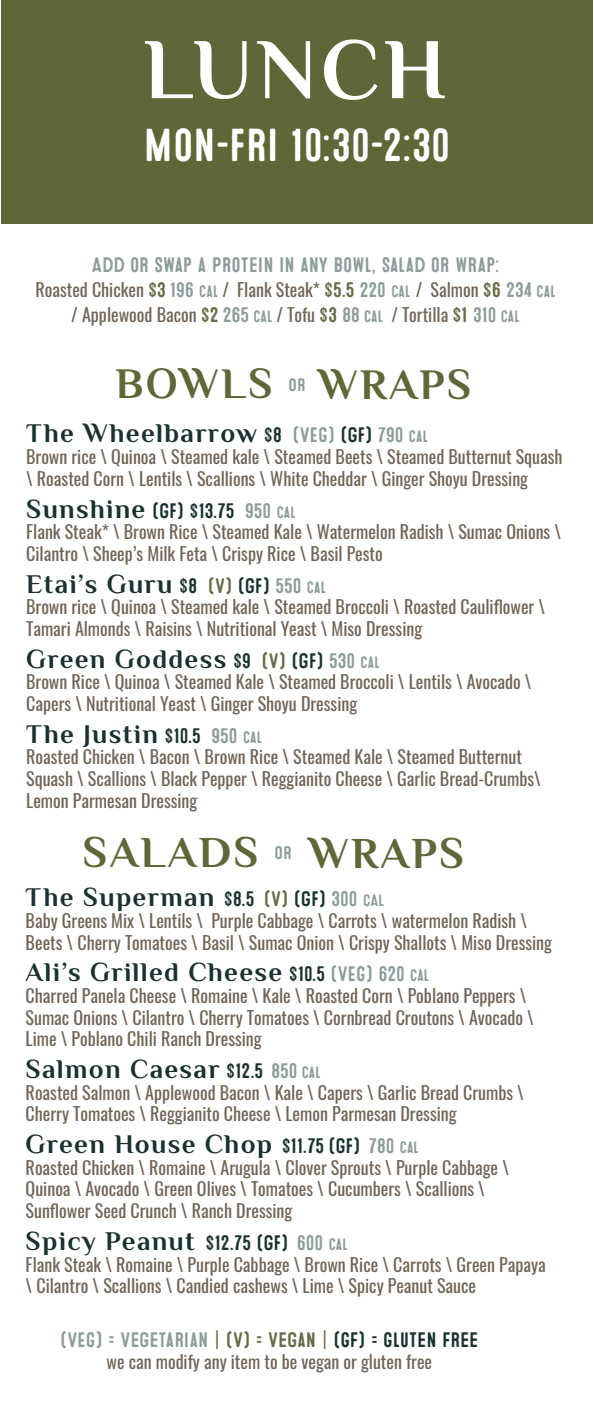
<style>
.page{position:relative;width:594px;height:1405px;background:#fff}
.page>*{position:absolute;margin:0;border:0;box-sizing:border-box;transform-origin:0 0}
.t1{font:700 86.4px "El Messiri";letter-spacing:.05em;color:#fff}
.t2{font:46.2px "Microbrew One";color:#fff}
.t3{font:700 44.25px "El Messiri";letter-spacing:.05em;color:#5f6738}
.t4{font:700 43.5px "El Messiri";letter-spacing:.05em;color:#5f6738}
.t5{font:700 27px "El Messiri";letter-spacing:.05em;color:#1a322f}
.t6{font:21px "Microbrew One";color:#8c9d9b}
.t7{font:21px "Microbrew One";color:#1a322f}
.t8{font:18.3px "Microbrew One";color:#8c9d9b}
.t9{font:18px/21.6px "Oswald";color:#726455}
.t10{font:18px "Microbrew One";color:#8c9d9b}
.s1{font-family:"Microbrew One";font-size:21px;color:#676b47}
.s2{font-family:"Microbrew One";font-size:21px;color:#8c9d9b}
.s3{font-family:"Microbrew One";font-size:16.5px;color:#8c9d9b}
.s4{font-family:"Microbrew One";font-weight:400;font-size:21px}
.s5{font-family:"Microbrew One";font-weight:400;font-size:21px;color:#8c9d9b}
.s6{font-family:"Microbrew One";font-weight:400;font-size:16.5px;color:#8c9d9b}
.s7{font-family:"El Messiri";font-weight:700;font-size:27px}
.s8{color:#8c9d9b}
.s9{font-size:16.5px;color:#8c9d9b}
.s10{font-family:"Microbrew One";font-weight:400;font-size:21px;color:#676b47}
.s11{color:#676b47}
.s12{color:#1a322f}
</style>
<div class="page">
<div style="left:1px;top:0;width:592px;height:224px;background:#5f6738"></div>
<h1 class="t1" style="left:144px;top:18px;width:304px">LUNCH</h1>
<h2 class="t2" style="left:144px;top:119px;width:308px">MON-FRI 10:30-2:30</h2>
<p class="t6" style="left:91px;top:253px;width:410px">ADD OR SWAP A PROTEIN IN ANY BOWL, SALAD OR WRAP:</p>
<p class="t9" style="left:35px;top:275px;width:522px;line-height:25.2px;text-align:center">Roasted Chicken <span class="s1">$3</span> <span class="s2">196</span> <span class="s3">CAL</span> / Flank Steak* <span class="s1">$5.5</span> <span class="s2">220</span> <span class="s3">CAL</span> / Salmon <span class="s1">$6</span> <span class="s2">234</span> <span class="s3">CAL </span>/ Applewood Bacon <span class="s1">$2</span> <span class="s2">265</span> <span class="s3">CAL</span> / Tofu <span class="s1">$3</span> <span class="s2">88</span> <span class="s3">CAL</span> / Tortilla <span class="s1">$1</span> <span class="s2">310</span> <span class="s3">CAL</span></p>
<h3 class="t4" style="left:116px;top:357px;width:158px">BOWLS</h3>
<p class="t10" style="left:289px;top:375px;width:19px">OR</p>
<h3 class="t4" style="left:318px;top:358px;width:154px">WRAPS</h3>
<h3 class="t5" style="left:26px;top:417px;width:403px">The Wheelbarrow <span class="s4">$8</span> <span class="s5">(VEG)</span> <span class="s4">(GF)</span> <span class="s5">790</span> <span class="s6">CAL</span></h3>
<p class="t9" style="left:26px;top:444px;width:538px">Brown rice \ Quinoa \ Steamed kale \ Steamed Beets \ Steamed Butternut Squash \ Roasted Corn \ Lentils \ Scallions \ White Cheddar \ Ginger Shoyu Dressing</p>
<p class="t7" style="left:26px;top:498px;width:271px"><span class="s7">Sunshine</span> (GF) $13.75 <span class="s8">950</span> <span class="s9">CAL</span></p>
<p class="t9" style="left:26px;top:519px;width:536px">Flank Steak* \ Brown Rice \ Steamed Kale \ Watermelon Radish \ Sumac Onions \<br>Cilantro \ Sheep’s Milk Feta \ Crispy Rice \ Basil Pesto</p>
<h3 class="t5" style="left:26px;top:567px;width:301px">Etai’s Guru <span class="s4">$8</span> <span class="s10">(V)</span> <span class="s4">(GF)</span> <span class="s5">550</span> <span class="s6">CAL</span></h3>
<p class="t9" style="left:26px;top:594px;width:520px">Brown rice \ Quinoa \ Steamed kale \ Steamed Broccoli \ Roasted Cauliflower \<br>Tamari Almonds \ Raisins \ Nutritional Yeast \ Miso Dressing</p>
<h3 class="t5" style="left:26px;top:643px;width:355px">Green Goddess <span class="s4">$9</span> <span class="s10">(V)</span> <span class="s4">(GF)</span> <span class="s5">530</span> <span class="s6">CAL</span></h3>
<p class="t9" style="left:26px;top:669px;width:507px">Brown Rice \ Quinoa \ Steamed Kale \ Steamed Broccoli \ Lentils \ Avocado \<br>Capers \ Nutritional Yeast \ Ginger Shoyu Dressing</p>
<h3 class="t5" style="left:26px;top:718px;width:237px">The Justin <span class="s4">$10.5</span> <span class="s5">950</span> <span class="s6">CAL</span></h3>
<p class="t9" style="left:26px;top:745px;width:516px">Roasted Chicken \ Bacon \ Brown Rice \ Steamed Kale \ Steamed Butternut<br>Squash \ Scallions \ Black Pepper \ Reggianito Cheese \ Garlic Bread-Crumbs\<br>Lemon Parmesan Dressing</p>
<h3 class="t3" style="left:83px;top:826px;width:177px">SALADS</h3>
<p class="t8" style="left:275px;top:842px;width:19px">OR</p>
<h3 class="t3" style="left:309px;top:827px;width:157px">WRAPS</h3>
<h3 class="t5" style="left:26px;top:881px;width:360px">The Superman <span class="s4">$8.5</span> <span class="s10">(V)</span> <span class="s4">(GF)</span> <span class="s5">300</span> <span class="s6">CAL</span></h3>
<p class="t9" style="left:26px;top:908px;width:528px">Baby Greens Mix \ Lentils \ Purple Cabbage \ Carrots \ watermelon Radish \<br>Beets \ Cherry Tomatoes \ Basil \ Sumac Onion \ Crispy Shallots \ Miso Dressing</p>
<h3 class="t5" style="left:26px;top:956px;width:405px">Ali’s Grilled Cheese <span class="s4">$10.5</span> <span class="s5">(VEG) 620</span> <span class="s6">CAL</span></h3>
<p class="t9" style="left:26px;top:983px;width:510px">Charred Panela Cheese \ Romaine \ Kale \ Roasted Corn \ Poblano Peppers \<br>Sumac Onions \ Cilantro \ Cherry Tomatoes \ Cornbread Croutons \ Avocado \<br>Lime \ Poblano Chili Ranch Dressing</p>
<h3 class="t5" style="left:26px;top:1053px;width:296px">Salmon Caesar <span class="s4">$12.5</span> <span class="s5">850</span> <span class="s6">CAL</span></h3>
<p class="t9" style="left:26px;top:1080px;width:500px">Roasted Salmon \ Applewood Bacon \ Kale \ Capers \ Garlic Bread Crumbs \<br>Cherry Tomatoes \ Reggianito Cheese \ Lemon Parmesan Dressing</p>
<h3 class="t5" style="left:26px;top:1128px;width:395px">Green House Chop <span class="s4">$11.75 (GF)</span> <span class="s5">780</span> <span class="s6">CAL</span></h3>
<p class="t9" style="left:26px;top:1155px;width:485px">Roasted Chicken \ Romaine \ Arugula \ Clover Sprouts \ Purple Cabbage \<br>Quinoa \ Avocado \ Green Olives \ Tomatoes \ Cucumbers \ Scallions \<br>Sunflower Seed Crunch \ Ranch Dressing</p>
<h3 class="t5" style="left:26px;top:1225px;width:324px">Spicy Peanut <span class="s4">$12.75 (GF)</span> <span class="s5">600</span> <span class="s6">CAL</span></h3>
<p class="t9" style="left:26px;top:1252px;width:522px">Flank Steak \ Romaine \ Purple Cabbage \ Brown Rice \ Carrots \ Green Papaya \ Cilantro \ Scallions \ Candied cashews \ Lime \ Spicy Peanut Sauce</p>
<p class="t6" style="left:60px;top:1328px;width:420px">(VEG) = VEGETARIAN <span class="s11">| (V) = VEGAN |</span> <span class="s12">(GF) = GLUTEN FREE</span></p>
<p class="t9" style="left:106px;top:1349px;width:327px">we can modify any item to be vegan or gluten free</p>
</div>
